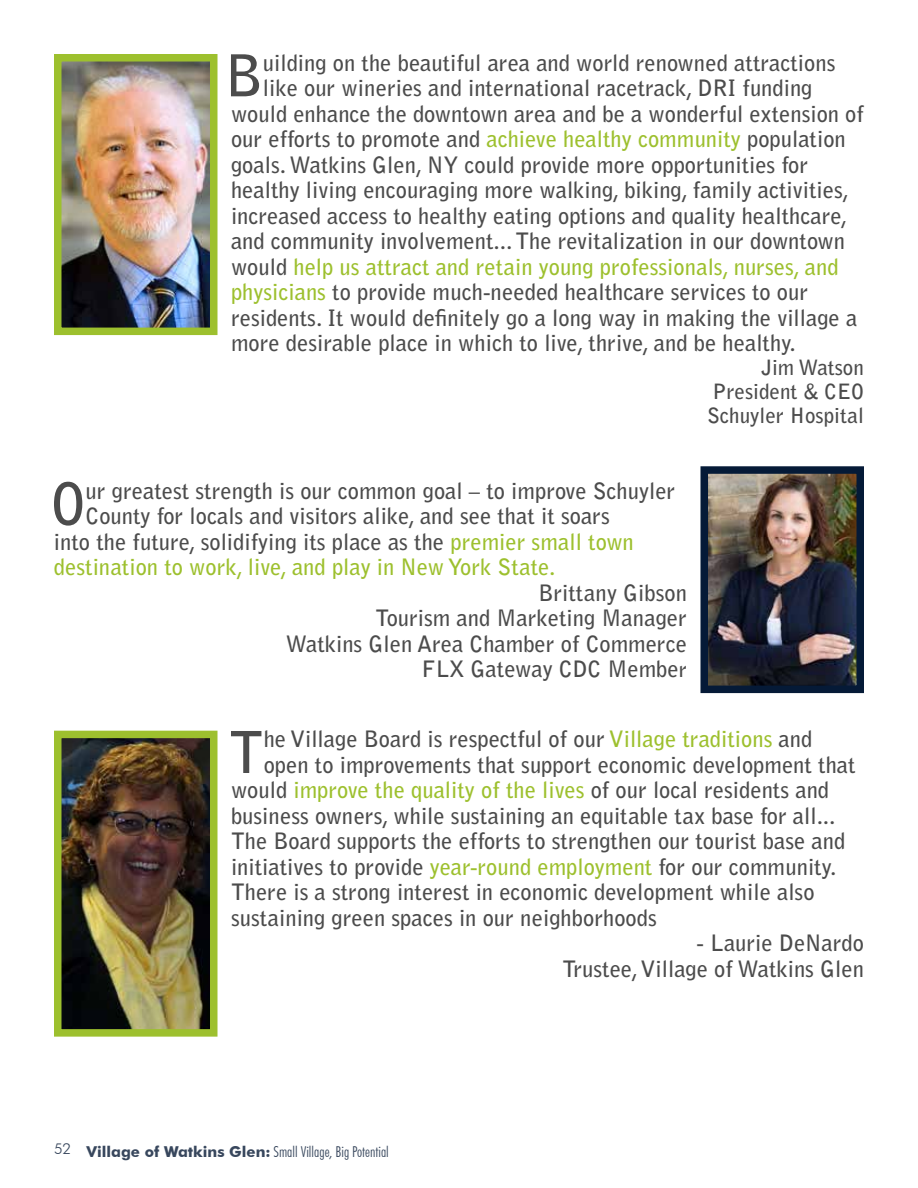
<style>
.page{position:relative;width:918px;height:1188px;background:#fff}
.page>*{position:absolute;margin:0;border:0;box-sizing:border-box;transform-origin:0 0}
.t1{font:700 57.3px "Bell Gothic Std";color:#4c4c4c}
.t2{font:700 22.5px/25.5px "Bell Gothic Std";color:#4c4c4c;text-align:right}
.t3{font:700 22.5px "Bell Gothic Std";color:#9dc02e}
.t4{font:700 21px/24px "Bell Gothic Std";color:#4c4c4c;text-align:justify}
.t5{font:300 condensed 15px "Futura BT";color:#38475d}
.s1{color:#9dc02e}
.s2{color:#4c4c4c}
.s3{font-size:21px}
.s4{font-weight:700;font-stretch:normal}
</style>
<div class="page">
<img style="left:63px;top:63px;width:146px;height:263px">
<div style="left:54px;top:54px;width:164px;height:281px;border:8px solid #9dc02e"></div>
<img style="left:709px;top:475px;width:146px;height:209px">
<div style="left:700px;top:466px;width:164px;height:227px;border:8px solid #051a37"></div>
<img style="left:63px;top:740px;width:146px;height:288px">
<div style="left:54px;top:731px;width:164px;height:306px;border:8px solid #9dc02e"></div>
<h1 class="t1" style="left:225px;top:41px;width:40px">B</h1>
<p class="t2" style="left:263px;top:50px;width:574px">uilding on the beautiful area and world renowned attractions</p>
<p class="t2" style="left:263px;top:76px;width:551px">like our wineries and international racetrack, DRI funding</p>
<p class="t2" style="left:231px;top:101px;width:635px">would enhance the downtown area and be a wonderful extension of</p>
<p class="t2" style="left:231px;top:127px;width:616px">our efforts to promote and <span class="s1">achieve healthy community</span> population</p>
<p class="t2" style="left:231px;top:152px;width:579px">goals. Watkins Glen, NY could provide more opportunities for</p>
<p class="t2" style="left:231px;top:177px;width:620px">healthy living encouraging more walking, biking, family activities,</p>
<p class="t2" style="left:231px;top:203px;width:618px">increased access to healthy eating options and quality healthcare,</p>
<p class="t2" style="left:231px;top:228px;width:616px">and community involvement... The revitalization in our downtown</p>
<p class="t3" style="left:231px;top:253px;width:609px"><span class="s2">would</span> help us attract and retain young professionals, nurses, and</p>
<p class="t2" style="left:231px;top:279px;width:579px"><span class="s1">physicians</span> to provide much-needed healthcare services to our</p>
<p class="t2" style="left:231px;top:305px;width:628px">residents. It would definitely go a long way in making the village a</p>
<p class="t2" style="left:231px;top:330px;width:566px">more desirable place in which to live, thrive, and be healthy.</p>
<p class="t4" style="left:707px;top:356px;width:158px;text-indent:54px">Jim Watson President &amp; CEO Schuyler Hospital</p>
<h1 class="t1" style="left:51px;top:469px;width:36px">O</h1>
<p class="t2" style="left:86px;top:478px;width:591px">ur greatest strength is our common goal – to improve Schuyler</p>
<p class="t2" style="left:86px;top:504px;width:526px">County for locals and visitors alike, and see that it soars</p>
<p class="t2" style="left:54px;top:529px;width:581px">into the future, solidifying its place as the <span class="s1">premier small town</span></p>
<p class="t3" style="left:54px;top:554px;width:503px">destination to work, live, and play in New York State.</p>
<p class="t2" style="left:286px;top:580px;width:403px">Brittany Gibson<br>Tourism and Marketing Manager<br>Watkins Glen Area Chamber of Commerce<br>FLX Gateway CDC Membe<span class="s3">r</span></p>
<h1 class="t1" style="left:229px;top:718px;width:36px">T</h1>
<p class="t2" style="left:264px;top:727px;width:550px">he Village Board is respectful of our <span class="s1">Village traditions</span> and</p>
<p class="t2" style="left:264px;top:752px;width:594px">open to improvements that support economic development that</p>
<p class="t2" style="left:231px;top:778px;width:600px">would <span class="s1">improve the quality of the lives</span> of our local residents and</p>
<p class="t2" style="left:231px;top:803px;width:606px">business owners, while sustaining an equitable tax base for all...</p>
<p class="t2" style="left:231px;top:829px;width:616px">The Board supports the efforts to strengthen our tourist base and</p>
<p class="t2" style="left:231px;top:854px;width:607px">initiatives to provide <span class="s1">year-round employment</span> for our community.</p>
<p class="t2" style="left:231px;top:880px;width:585px">There is a strong interest in economic development while also</p>
<p class="t2" style="left:231px;top:905px;width:427px">sustaining green spaces in our neighborhoods</p>
<p class="t2" style="left:563px;top:931px;width:303px">- Laurie DeNardo<br>Trustee, Village of Watkins Glen</p>
<p class="t5" style="left:54px;top:1142px;width:336px"><sup>52</sup> <span class="s4">Village of Watkins Glen:</span> Small Village, Big Potential</p>
</div>
